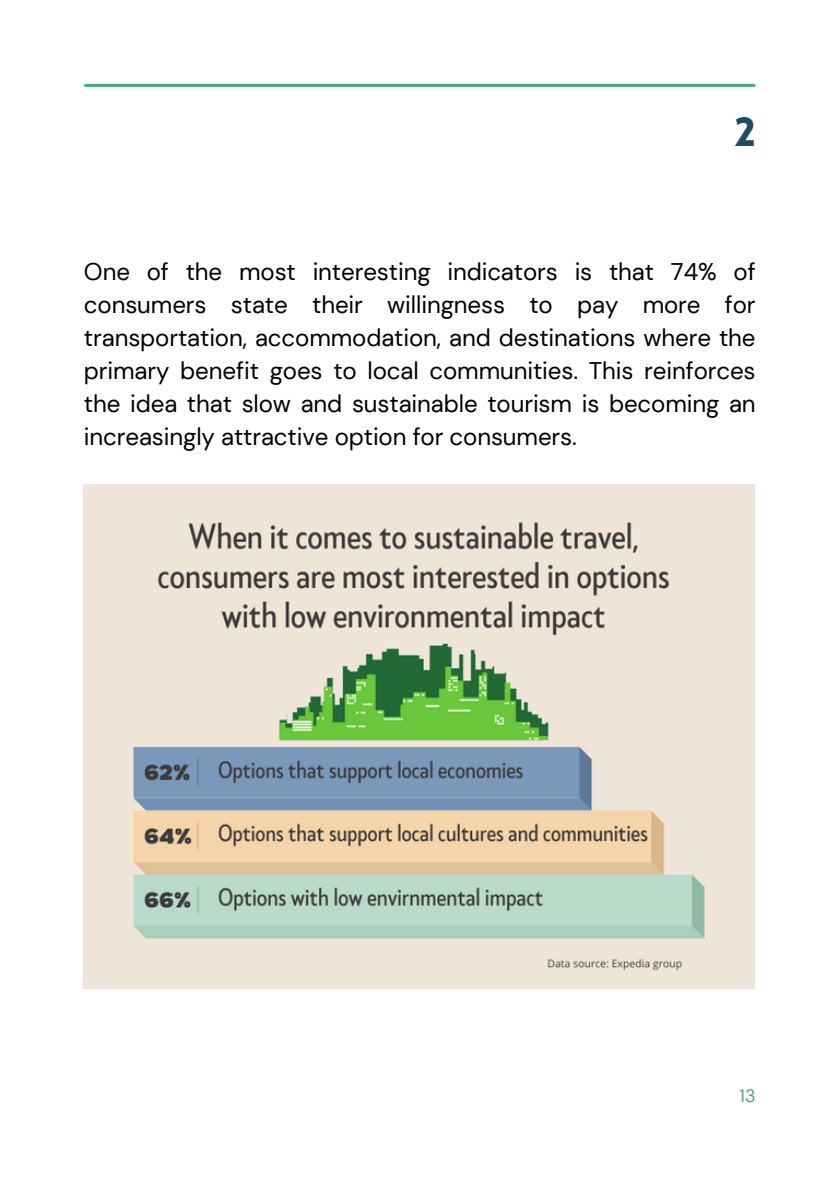
<style>
.page{position:relative;width:839px;height:1191px;background:#fff}
.page>*{position:absolute;margin:0;border:0;box-sizing:border-box;transform-origin:0 0}
.t1{font:900 40px "Lovelo";color:#204c5f}
.t2{font:24px/33px "DM Sans";letter-spacing:-.005em;color:#000;text-align:justify}
.t3{font:18px "DM Sans";color:#47a781}
</style>
<div class="page">
<hr style="left:85px;top:84px;width:669px;height:3px;background:#47a781">
<img style="left:84px;top:485px;width:670px;height:504px">
<h1 class="t1" style="left:734px;top:116px;width:22px">2</h1>
<p class="t2" style="left:84px;top:255px;width:673px">One of the most interesting indicators is that 74% of consumers state their willingness to pay more for transportation, accommodation, and destinations where the primary benefit goes to local communities. This reinforces the idea that slow and sustainable tourism is becoming an increasingly attractive option for consumers.</p>
<p class="t3" style="left:739px;top:1085px;width:17px">13</p>
</div>
